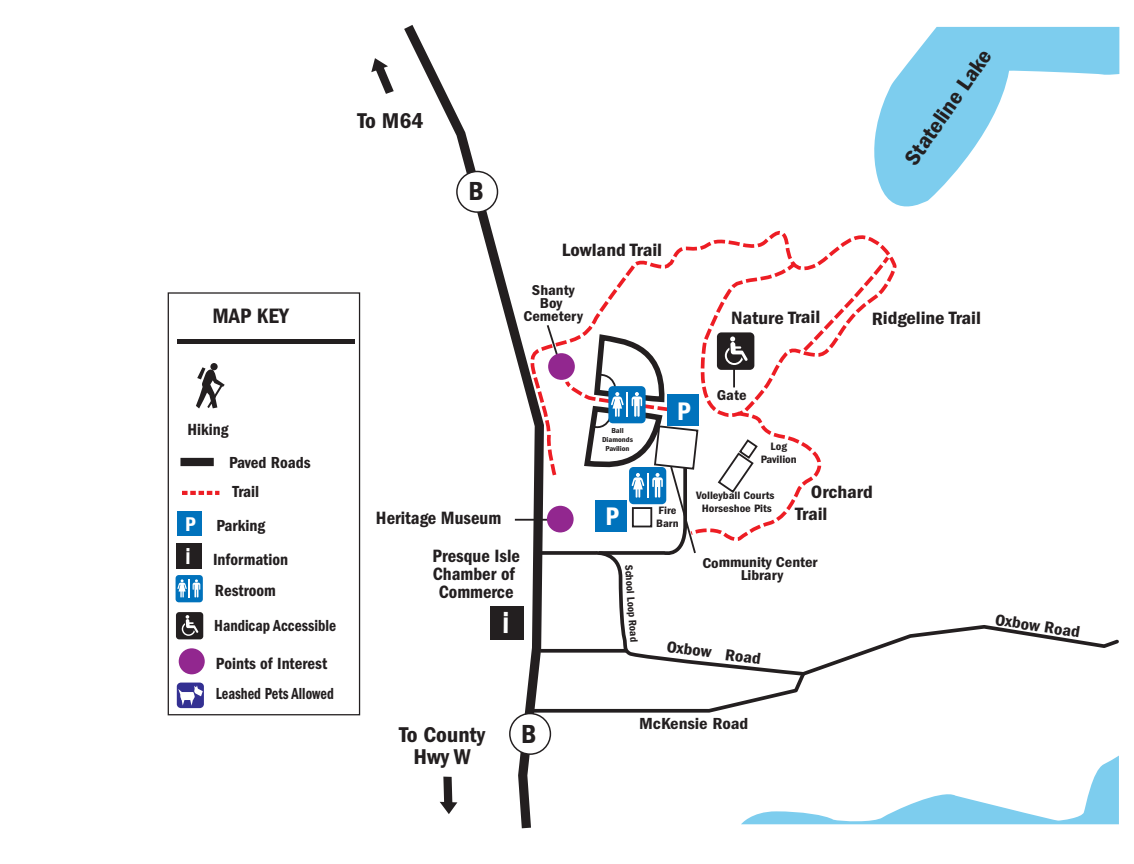
<style>
.page{position:relative;width:1134px;height:864px;background:#fff}
.page>*{position:absolute;margin:0;border:0;box-sizing:border-box;transform-origin:0 0}
.t1{font:600 condensed 31.5px "Franklin Gothic";color:#fff;scale:.88 1}
.t2{font:600 condensed 27px "Franklin Gothic";color:#231f20}
.t3{font:600 condensed 26.25px "Franklin Gothic";color:#fff}
.t4{font:600 condensed 22.2px/22.2px "Franklin Gothic";color:#231f20;text-align:center;scale:1.06 1}
.t5{font:600 condensed 22.2px "Franklin Gothic";color:#231f20;scale:1.1 1}
.t6{font:600 condensed 21.6px "Franklin Gothic";color:#231f20}
.t7{font:600 condensed 18.45px/22.4px "Franklin Gothic";letter-spacing:-.005em;color:#231f20;scale:1.1 1}
.t8{font:600 condensed 18.45px/18px "Franklin Gothic";letter-spacing:-.005em;color:#231f20;text-align:center}
.t9{font:600 condensed 16.8px/30.9px "Franklin Gothic";color:#231f20}
.t10{font:600 condensed 16.65px "Franklin Gothic";color:#231f20;scale:1.1 1}
.t11{font:600 condensed 16.65px "Franklin Gothic";color:#231f20}
.t12{font:600 condensed 16.65px "Franklin Gothic";color:#231f20;scale:.93 1}
.t13{font:600 condensed 16.65px "Franklin Gothic";color:#231f20;scale:.86 1}
.t14{font:600 condensed 14.7px/12.9px "Franklin Gothic";letter-spacing:-.005em;color:#231f20;text-align:center;scale:1.1 1}
.t15{font:600 condensed 11.1px/12.9px "Franklin Gothic";letter-spacing:-.005em;color:#231f20;text-align:center;scale:1.1 1}
.t16{font:600 condensed 11.1px "Franklin Gothic";letter-spacing:-.005em;color:#231f20}
.t17{font:600 condensed 7.35px/8.9px "Franklin Gothic";letter-spacing:-.005em;color:#231f20;text-align:center;scale:1.1 1}
.s1{font-size:20.55px;color:#fff}
.s2{font-size:23.85px;color:#fff}
</style>
<div class="page">
<svg style="left:404px;top:25px;width:145px;height:804px"></svg>
<svg style="left:537px;top:549px;width:582px;height:125px"></svg>
<svg style="left:527px;top:669px;width:281px;height:45px"></svg>
<svg style="left:874px;top:27px;width:245px;height:180px"></svg>
<svg style="left:741px;top:756px;width:378px;height:68px"></svg>
<svg style="left:525px;top:222px;width:372px;height:257px"></svg>
<div style="left:457px;top:171px;width:41px;height:41px;background:#fff;border-radius:50%"></div>
<div style="left:456px;top:171px;width:42px;height:42px;border:1px solid #231f20;border-radius:50%"></div>
<div style="left:510px;top:714px;width:40px;height:40px;background:#fff;border-radius:50%"></div>
<div style="left:509px;top:713px;width:42px;height:42px;border:1px solid #231f20;border-radius:50%"></div>
<svg style="left:440px;top:777px;width:17px;height:37px"></svg>
<svg style="left:540px;top:649px;width:86px;height:4px"></svg>
<svg style="left:371px;top:58px;width:23px;height:36px"></svg>
<div style="left:168px;top:292px;width:192px;height:423px;background:#fff;border:1px solid #231f20"></div>
<svg style="left:182px;top:491px;width:37px;height:4px"></svg>
<div style="left:180px;top:458px;width:34px;height:8px;background:#231f20"></div>
<div style="left:178px;top:511px;width:24px;height:25px;background:#0072bc"></div>
<hr style="left:177px;top:340px;width:178px;height:4px;background:#231f20">
<div style="left:177px;top:543px;width:25px;height:25px;background:#231f20"></div>
<div style="left:176px;top:576px;width:26px;height:26px;background:#0976be;border-radius:3px"></div>
<div style="left:176px;top:575px;width:27px;height:27px;background:#0072bc;border-radius:3px"></div>
<svg style="left:177px;top:579px;width:23px;height:19px"></svg>
<div style="left:210px;top:363px;width:8px;height:7px;background:#231f20;border-radius:50%"></div>
<svg style="left:196px;top:367px;width:29px;height:41px"></svg>
<div style="left:177px;top:613px;width:26px;height:26px;background:#333030;border-radius:3px"></div>
<div style="left:176px;top:612px;width:27px;height:27px;background:#231f20;border-radius:3px"></div>
<svg style="left:182px;top:615px;width:16px;height:21px"></svg>
<div style="left:491px;top:606px;width:33px;height:33px;background:#231f20"></div>
<svg style="left:545px;top:252px;width:348px;height:306px"></svg>
<hr style="left:515px;top:519px;width:35px;height:2px;background:#231f20">
<div style="left:177px;top:683px;width:27px;height:25px;background:#333092;border-radius:4px"></div>
<svg style="left:178px;top:686px;width:25px;height:20px"></svg>
<div style="left:179px;top:648px;width:26px;height:26px;background:#92278f;border-radius:50%"></div>
<div style="left:547px;top:506px;width:27px;height:26px;background:#92278f;border-radius:50%"></div>
<div style="left:548px;top:353px;width:27px;height:27px;background:#92278f;border-radius:50%"></div>
<p class="t6" style="left:212px;top:303px;width:78px">MAP KEY</p>
<p class="t4" style="left:357px;top:110px;width:64px">To M64</p>
<h2 class="t2" style="left:468px;top:176px;width:17px">B</h2>
<p class="t7" style="left:562px;top:239px;width:93px">Lowland Trail</p>
<p class="t14" style="left:523px;top:284px;width:56px">Shanty<br>Boy<br>Cemetery</p>
<p class="t5" style="left:899px;top:155px;width:125px;rotate:-55deg">Stateline Lake</p>
<p class="t7" style="left:731px;top:306px;width:83px">Nature Trail</p>
<p class="t7" style="left:872px;top:307px;width:101px">Ridgeline Trail</p>
<p class="t9" style="left:188px;top:414px;width:43px">Hiking</p>
<p class="t11" style="left:229px;top:453px;width:83px">Paved Roads</p>
<p class="t11" style="left:233px;top:482px;width:28px">Trail</p>
<p class="t11" style="left:185px;top:516px;width:82px"><span class="s1">P</span> Parking</p>
<p class="t9" style="left:215px;top:544px;width:75px;text-indent:-29px"><span class="s2">i</span> Information<br>Restroom</p>
<p class="t12" style="left:214px;top:616px;width:133px">Handicap Accessible</p>
<p class="t9" style="left:216px;top:648px;width:113px">Points of Interest</p>
<p class="t13" style="left:216px;top:684px;width:139px">Leashed Pets Allowed</p>
<p class="t8" style="left:376px;top:509px;width:127px">Heritage Museum</p>
<p class="t8" style="left:433px;top:547px;width:89px">Presque Isle<br>Chamber of<br>Commerce</p>
<h1 class="t1" style="left:502px;top:605px;width:9px">i</h1>
<p class="t4" style="left:399px;top:724px;width:83px">To County<br>Hwy W</p>
<h2 class="t2" style="left:521px;top:718px;width:17px">B</h2>
<p class="t17" style="left:602px;top:427px;width:30px">Ball<br>Diamonds<br>Pavilion</p>
<h3 class="t3" style="left:605px;top:502px;width:15px">P</h3>
<h3 class="t3" style="left:677px;top:396px;width:15px">P</h3>
<p class="t14" style="left:717px;top:389px;width:29px">Gate</p>
<p class="t15" style="left:761px;top:440px;width:34px">Log<br>Pavilion</p>
<p class="t15" style="left:656px;top:504px;width:22px;text-align:left">Fire<br>Barn</p>
<p class="t15" style="left:696px;top:489px;width:73px">Volleyball Courts<br>Horseshoe Pits</p>
<p class="t7" style="left:795px;top:481px;width:72px;text-indent:16px">Orchard<br>Trail</p>
<p class="t16" style="left:635px;top:564px;width:79px;rotate:86deg">School Loop Road</p>
<p class="t14" style="left:702px;top:556px;width:106px">Community Center<br>Library</p>
<p class="t10" style="left:668px;top:637px;width:88px;rotate:7deg">Oxbow Road</p>
<p class="t10" style="left:639px;top:714px;width:101px">McKensie Road</p>
<p class="t10" style="left:997px;top:610px;width:79px;rotate:9deg">Oxbow Road</p>
</div>
